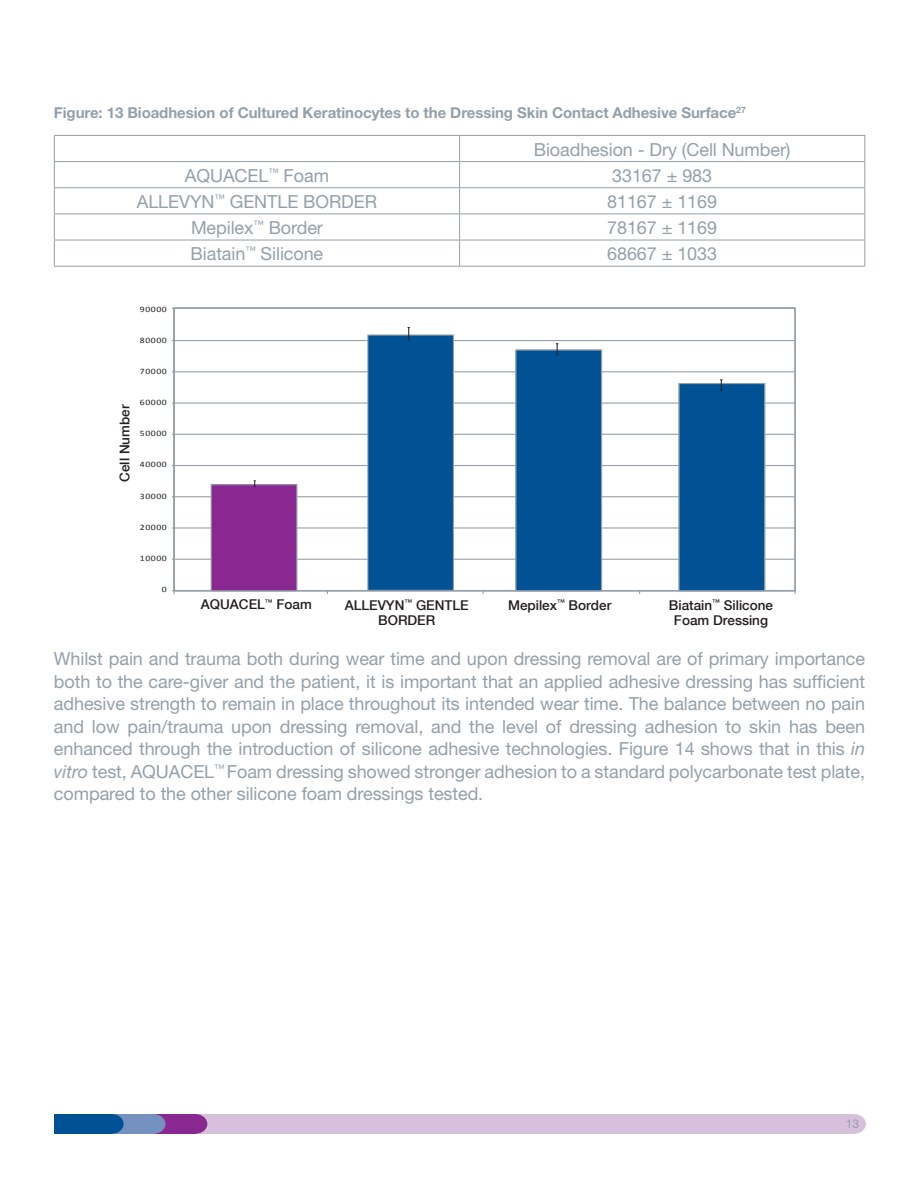
<style>
.page{position:relative;width:918px;height:1187px;background:#fff}
.page>*{position:absolute;margin:0;border:0;box-sizing:border-box;transform-origin:0 0}
.t1{font:18px/22.5px "Helvetica Neue";letter-spacing:-.005em;color:#94a0a9;text-align:justify}
.t2{font:700 15px "Helvetica Neue";letter-spacing:-.005em;color:#94a0a9}
.t3{font:500 13.5px/15px "Helvetica Neue";color:#231f20;text-align:center}
.t4{font:12px "Helvetica Neue";color:#94a0a9}
.t5{font:8.25px "Calibri";letter-spacing:.06em;color:#231f20;scale:1.17 1}
.s1{font-style:italic}
</style>
<div class="page">
<div style="left:842px;top:1114px;width:23px;height:19px;background:#d6c0dc;border-radius:50%"></div>
<div style="left:189px;top:1114px;width:665px;height:19px;background:#d6c0dc"></div>
<div style="left:183px;top:1114px;width:24px;height:19px;background:#892890;border-radius:50%"></div>
<div style="left:138px;top:1114px;width:57px;height:19px;background:#892890"></div>
<div style="left:142px;top:1114px;width:23px;height:19px;background:#7491c0;border-radius:50%"></div>
<div style="left:96px;top:1114px;width:57px;height:19px;background:#7491c0"></div>
<div style="left:100px;top:1114px;width:24px;height:19px;background:#005294;border-radius:50%"></div>
<div style="left:54px;top:1114px;width:58px;height:19px;background:#005294"></div>
<hr style="left:54px;top:135px;width:405px;height:1px;background:#94a0a9">
<hr style="left:459px;top:135px;width:406px;height:1px;background:#94a0a9">
<hr style="left:54px;top:161px;width:405px;height:1px;background:#94a0a9">
<hr style="left:459px;top:161px;width:406px;height:1px;background:#94a0a9">
<hr style="left:54px;top:187px;width:405px;height:1px;background:#94a0a9">
<hr style="left:459px;top:187px;width:406px;height:1px;background:#94a0a9">
<hr style="left:54px;top:213px;width:405px;height:1px;background:#94a0a9">
<hr style="left:459px;top:213px;width:406px;height:1px;background:#94a0a9">
<hr style="left:54px;top:240px;width:405px;height:1px;background:#94a0a9">
<svg style="left:54px;top:136px;width:1px;height:130px"></svg>
<hr style="left:459px;top:240px;width:406px;height:1px;background:#94a0a9">
<svg style="left:459px;top:136px;width:1px;height:130px"></svg>
<svg style="left:864px;top:136px;width:1px;height:130px"></svg>
<hr style="left:54px;top:266px;width:405px;height:1px;background:#94a0a9">
<hr style="left:459px;top:266px;width:406px;height:1px;background:#94a0a9">
<hr style="left:172px;top:558px;width:622px;height:2px;background:#94a0a9">
<hr style="left:172px;top:527px;width:622px;height:1px;background:#94a0a9">
<hr style="left:172px;top:340px;width:622px;height:1px;background:#94a0a9">
<hr style="left:172px;top:371px;width:622px;height:1px;background:#94a0a9">
<hr style="left:172px;top:434px;width:622px;height:1px;background:#94a0a9">
<hr style="left:172px;top:402px;width:622px;height:1px;background:#94a0a9">
<hr style="left:172px;top:465px;width:622px;height:1px;background:#94a0a9">
<hr style="left:172px;top:496px;width:622px;height:1px;background:#94a0a9">
<hr style="left:174px;top:308px;width:621px;height:1px;background:#94a0a9">
<hr style="left:173px;top:308px;width:2px;height:282px;background:#94a0a9">
<div style="left:211px;top:485px;width:86px;height:106px;background:#892890"></div>
<div style="left:211px;top:484px;width:86px;height:107px;border:1px solid #94a0a9"></div>
<div style="left:368px;top:335px;width:85px;height:255px;background:#005294"></div>
<div style="left:367px;top:334px;width:87px;height:257px;border:1px solid #94a0a9"></div>
<div style="left:516px;top:350px;width:85px;height:240px;background:#005294"></div>
<div style="left:515px;top:349px;width:87px;height:242px;border:1px solid #94a0a9"></div>
<div style="left:679px;top:383px;width:85px;height:207px;background:#005294"></div>
<div style="left:678px;top:383px;width:87px;height:208px;border:1px solid #94a0a9"></div>
<svg style="left:254px;top:480px;width:2px;height:7px"></svg>
<svg style="left:407px;top:327px;width:3px;height:13px"></svg>
<svg style="left:556px;top:343px;width:2px;height:12px"></svg>
<svg style="left:720px;top:379px;width:2px;height:12px"></svg>
<p class="t2" style="left:54px;top:104px;width:693px">Figure: 13 Bioadhesion of Cultured Keratinocytes to the Dressing Skin Contact Adhesive Surface<sup>27</sup></p>
<p class="t1" style="left:533px;top:138px;width:258px">Bioadhesion - Dry (Cell Number)</p>
<p class="t1" style="left:185px;top:164px;width:146px">AQUACEL<sup>™</sup> Foam</p>
<p class="t1" style="left:612px;top:164px;width:101px">33167 ± 983</p>
<p class="t1" style="left:137px;top:190px;width:242px">ALLEVYN<sup>™</sup> GENTLE BORDER</p>
<p class="t1" style="left:607px;top:190px;width:111px">81167 ± 1169</p>
<p class="t1" style="left:191px;top:216px;width:133px">Mepilex<sup>™</sup> Border</p>
<p class="t1" style="left:607px;top:216px;width:111px">78167 ± 1169</p>
<p class="t1" style="left:191px;top:242px;width:134px">Biatain<sup>™</sup> Silicone</p>
<p class="t1" style="left:607px;top:242px;width:111px">68667 ± 1033</p>
<p class="t3" style="left:117px;top:482px;width:79px;rotate:-90deg">Cell Number</p>
<p class="t5" style="left:140px;top:304px;width:24px">90000</p>
<p class="t5" style="left:140px;top:335px;width:24px">80000</p>
<p class="t5" style="left:140px;top:366px;width:24px">70000</p>
<p class="t5" style="left:140px;top:397px;width:24px">60000</p>
<p class="t5" style="left:140px;top:428px;width:24px">50000</p>
<p class="t5" style="left:140px;top:459px;width:24px">40000</p>
<p class="t5" style="left:140px;top:490px;width:24px">30000</p>
<p class="t5" style="left:140px;top:522px;width:24px">20000</p>
<p class="t5" style="left:140px;top:553px;width:24px">10000</p>
<p class="t5" style="left:162px;top:584px;width:6px">0</p>
<p class="t3" style="left:201px;top:597px;width:112px">AQUACEL<sup>™</sup> Foam</p>
<p class="t3" style="left:345px;top:597px;width:126px">ALLEVYN<sup>™</sup> GENTLE<br>BORDER</p>
<p class="t3" style="left:508px;top:597px;width:105px">Mepilex<sup>™</sup> Border</p>
<p class="t3" style="left:669px;top:597px;width:106px">Biatain<sup>™</sup> Silicone<br>Foam Dressing</p>
<p class="t1" style="left:54px;top:647px;width:812px">Whilst pain and trauma both during wear time and upon dressing removal are of primary importance both to the care-giver and the patient, it is important that an applied adhesive dressing has sufficient adhesive strength to remain in place throughout its intended wear time. The balance between no pain and low pain/trauma upon dressing removal, and the level of dressing adhesion to skin has been enhanced through the introduction of silicone adhesive technologies. Figure 14 shows that in this <span class="s1">in vitro</span> test, AQUACEL<sup>™</sup> Foam dressing showed stronger adhesion to a standard polycarbonate test plate, compared to the other silicone foam dressings tested.</p>
<p class="t4" style="left:845px;top:1116px;width:15px">13</p>
</div>
